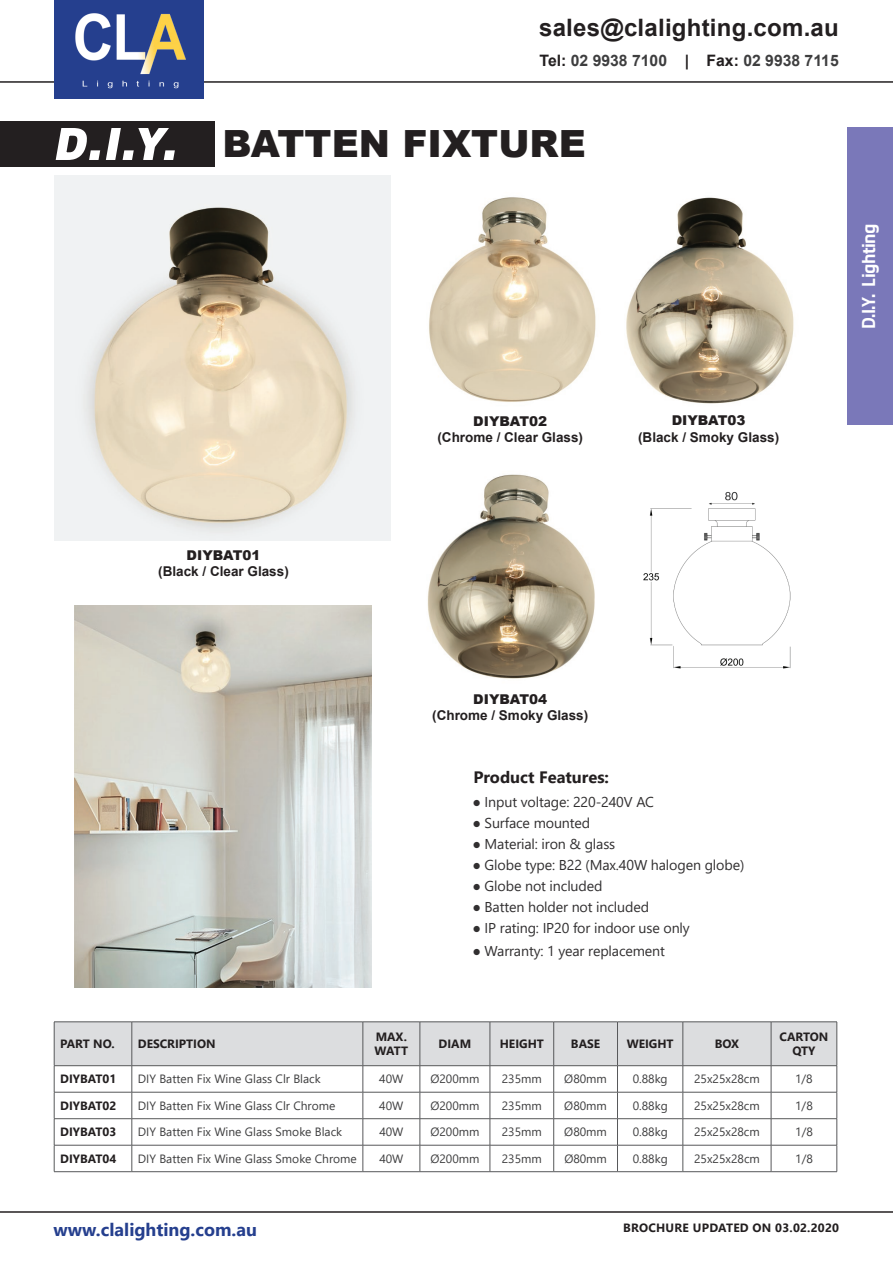
<style>
.page{position:relative;width:893px;height:1263px;background:#fff}
.page>*{position:absolute;margin:0;border:0;box-sizing:border-box;transform-origin:0 0}
.t1{font:900 37.5px "Arial";color:#231f20}
.t2{font:700 24px "Arial";letter-spacing:.01em;color:#231f20}
.t3{font:700 18.9px "Convection";letter-spacing:-.025em;color:#fff;scale:.95 1}
.t4{font:700 18px "Segoe UI";color:#253f8e}
.t5{font:700 16.5px "Segoe UI";color:#231f20}
.t6{font:700 15.75px "Arial";color:#3e3e3f}
.t7{font:14.25px "Segoe UI";letter-spacing:-.01em;color:#312f30}
.t8{font:700 13.5px "Arial";color:#231f20}
.t9{font:900 13.5px "Arial";color:#231f20}
.t10{font:12px "Segoe UI";color:#3e3e3f}
.t11{font:700 12px/14.4px "Segoe UI";color:#231f20}
.t12{font:700 12px "Segoe UI";letter-spacing:.02em;color:#231f20}
.s1{color:#231f20}
.s2{font-family:"Convection";font-weight:700;font-style:italic;font-size:42px;color:#fff}
</style>
<div class="page">
<hr style="left:0;top:81px;width:893px;height:2px;background:#231f20">
<div style="left:54px;top:0;width:149px;height:99px;background:#253f8e"></div>
<img style="left:75px;top:13px;width:111px;height:76px">
<hr style="left:0;top:1211px;width:893px;height:2px;background:#231f20">
<img style="left:429px;top:197px;width:167px;height:205px">
<img style="left:626px;top:197px;width:168px;height:207px">
<img style="left:427px;top:474px;width:168px;height:205px">
<div style="left:848px;top:128px;width:45px;height:297px;background:#7a78b9"></div>
<img style="left:75px;top:606px;width:296px;height:381px">
<img style="left:54px;top:175px;width:337px;height:365px">
<div style="left:0;top:121px;width:214px;height:46px;background:#231f20"></div>
<img style="left:643px;top:491px;width:148px;height:178px">
<hr style="left:54px;top:1021px;width:78px;height:1px;background:#57585a">
<hr style="left:132px;top:1021px;width:231px;height:1px;background:#57585a">
<hr style="left:363px;top:1021px;width:57px;height:1px;background:#57585a">
<hr style="left:420px;top:1021px;width:70px;height:1px;background:#57585a">
<hr style="left:490px;top:1021px;width:64px;height:1px;background:#57585a">
<hr style="left:554px;top:1021px;width:63px;height:1px;background:#57585a">
<hr style="left:617px;top:1021px;width:66px;height:1px;background:#57585a">
<hr style="left:683px;top:1021px;width:88px;height:1px;background:#57585a">
<hr style="left:771px;top:1021px;width:66px;height:1px;background:#57585a">
<svg style="left:54px;top:1022px;width:784px;height:149px"></svg>
<hr style="left:54px;top:1171px;width:78px;height:1px;background:#57585a">
<hr style="left:132px;top:1171px;width:231px;height:1px;background:#57585a">
<hr style="left:363px;top:1171px;width:57px;height:1px;background:#57585a">
<hr style="left:420px;top:1171px;width:70px;height:1px;background:#57585a">
<hr style="left:490px;top:1171px;width:64px;height:1px;background:#57585a">
<hr style="left:554px;top:1171px;width:63px;height:1px;background:#57585a">
<hr style="left:617px;top:1171px;width:66px;height:1px;background:#57585a">
<hr style="left:683px;top:1171px;width:88px;height:1px;background:#57585a">
<hr style="left:771px;top:1171px;width:66px;height:1px;background:#57585a">
<h2 class="t2" style="left:539px;top:11px;width:301px">sales@clalighting.com.au</h2>
<h3 class="t6" style="left:540px;top:50px;width:301px"><span class="s1">Tel:</span> 02 9938 7100 <span class="s1">| Fax:</span> 02 9938 7115</h3>
<h1 class="t1" style="left:54px;top:117px;width:533px"><span class="s2">D.I.Y.</span> BATTEN FIXTURE</h1>
<h3 class="t3" style="left:857px;top:329px;width:113px;rotate:-90deg">D.I.Y. Lighting</h3>
<p class="t9" style="left:473px;top:411px;width:75px">DIYBAT02</p>
<p class="t8" style="left:437px;top:428px;width:147px">(Chrome / Clear Glass)</p>
<p class="t9" style="left:672px;top:411px;width:75px">DIYBAT03</p>
<p class="t8" style="left:638px;top:427px;width:143px">(Black / Smoky Glass)</p>
<p class="t9" style="left:187px;top:545px;width:75px">DIYBAT01</p>
<p class="t8" style="left:158px;top:562px;width:132px">(Black / Clear Glass)</p>
<p class="t9" style="left:473px;top:689px;width:75px">DIYBAT04</p>
<p class="t8" style="left:432px;top:705px;width:158px">(Chrome / Smoky Glass)</p>
<h3 class="t5" style="left:473px;top:761px;width:137px">Product Features:</h3>
<p class="t7" style="left:472px;top:788px;width:183px">● Input voltage: 220-240V AC</p>
<p class="t7" style="left:472px;top:809px;width:119px">● Surface mounted</p>
<p class="t7" style="left:472px;top:830px;width:144px">● Material: iron &amp; glass</p>
<p class="t7" style="left:472px;top:851px;width:273px">● Globe type: B22 (Max.40W halogen globe)</p>
<p class="t7" style="left:472px;top:872px;width:132px">● Globe not included</p>
<p class="t7" style="left:472px;top:893px;width:178px">● Batten holder not included</p>
<p class="t7" style="left:472px;top:914px;width:219px">● IP rating: IP20 for indoor use only</p>
<p class="t7" style="left:472px;top:937px;width:194px">● Warranty: 1 year replacement</p>
<p class="t11" style="left:60px;top:1036px;width:56px">PART NO.</p>
<p class="t11" style="left:138px;top:1036px;width:79px">DESCRIPTION</p>
<p class="t11" style="left:375px;top:1028px;width:35px">MAX.<br>WATT</p>
<p class="t11" style="left:439px;top:1036px;width:34px">DIAM</p>
<p class="t11" style="left:500px;top:1036px;width:46px">HEIGHT</p>
<p class="t11" style="left:571px;top:1036px;width:31px">BASE</p>
<p class="t11" style="left:627px;top:1036px;width:49px">WEIGHT</p>
<p class="t11" style="left:715px;top:1036px;width:26px">BOX</p>
<p class="t11" style="left:780px;top:1028px;width:50px;text-align:center">CARTON<br>QTY</p>
<p class="t11" style="left:60px;top:1071px;width:58px">DIYBAT01</p>
<p class="t10" style="left:138px;top:1068px;width:184px">DIY Batten Fix Wine Glass Clr Black</p>
<p class="t10" style="left:379px;top:1068px;width:26px">40W</p>
<p class="t10" style="left:430px;top:1068px;width:51px">Ø200mm</p>
<p class="t10" style="left:502px;top:1068px;width:42px">235mm</p>
<p class="t10" style="left:564px;top:1068px;width:44px">Ø80mm</p>
<p class="t10" style="left:633px;top:1068px;width:37px">0.88kg</p>
<p class="t10" style="left:694px;top:1068px;width:67px">25x25x28cm</p>
<p class="t10" style="left:795px;top:1068px;width:19px">1/8</p>
<p class="t11" style="left:60px;top:1097px;width:58px">DIYBAT02</p>
<p class="t10" style="left:138px;top:1094px;width:199px">DIY Batten Fix Wine Glass Clr Chrome</p>
<p class="t10" style="left:379px;top:1094px;width:26px">40W</p>
<p class="t10" style="left:430px;top:1094px;width:51px">Ø200mm</p>
<p class="t10" style="left:502px;top:1094px;width:42px">235mm</p>
<p class="t10" style="left:564px;top:1094px;width:44px">Ø80mm</p>
<p class="t10" style="left:633px;top:1094px;width:37px">0.88kg</p>
<p class="t10" style="left:694px;top:1094px;width:67px">25x25x28cm</p>
<p class="t10" style="left:795px;top:1094px;width:19px">1/8</p>
<p class="t11" style="left:60px;top:1124px;width:58px">DIYBAT03</p>
<p class="t10" style="left:138px;top:1121px;width:206px">DIY Batten Fix Wine Glass Smoke Black</p>
<p class="t10" style="left:379px;top:1121px;width:26px">40W</p>
<p class="t10" style="left:430px;top:1121px;width:51px">Ø200mm</p>
<p class="t10" style="left:502px;top:1121px;width:42px">235mm</p>
<p class="t10" style="left:564px;top:1121px;width:44px">Ø80mm</p>
<p class="t10" style="left:633px;top:1121px;width:37px">0.88kg</p>
<p class="t10" style="left:694px;top:1121px;width:67px">25x25x28cm</p>
<p class="t10" style="left:795px;top:1121px;width:19px">1/8</p>
<p class="t11" style="left:60px;top:1150px;width:58px">DIYBAT04</p>
<p class="t10" style="left:138px;top:1147px;width:221px">DIY Batten Fix Wine Glass Smoke Chrome</p>
<p class="t10" style="left:379px;top:1147px;width:26px">40W</p>
<p class="t10" style="left:430px;top:1147px;width:51px">Ø200mm</p>
<p class="t10" style="left:502px;top:1147px;width:42px">235mm</p>
<p class="t10" style="left:564px;top:1147px;width:44px">Ø80mm</p>
<p class="t10" style="left:633px;top:1147px;width:37px">0.88kg</p>
<p class="t10" style="left:694px;top:1147px;width:67px">25x25x28cm</p>
<p class="t10" style="left:795px;top:1147px;width:19px">1/8</p>
<h3 class="t4" style="left:54px;top:1213px;width:205px">www.clalighting.com.au</h3>
<p class="t12" style="left:623px;top:1216px;width:217px">BROCHURE UPDATED ON 03.02.2020</p>
</div>
